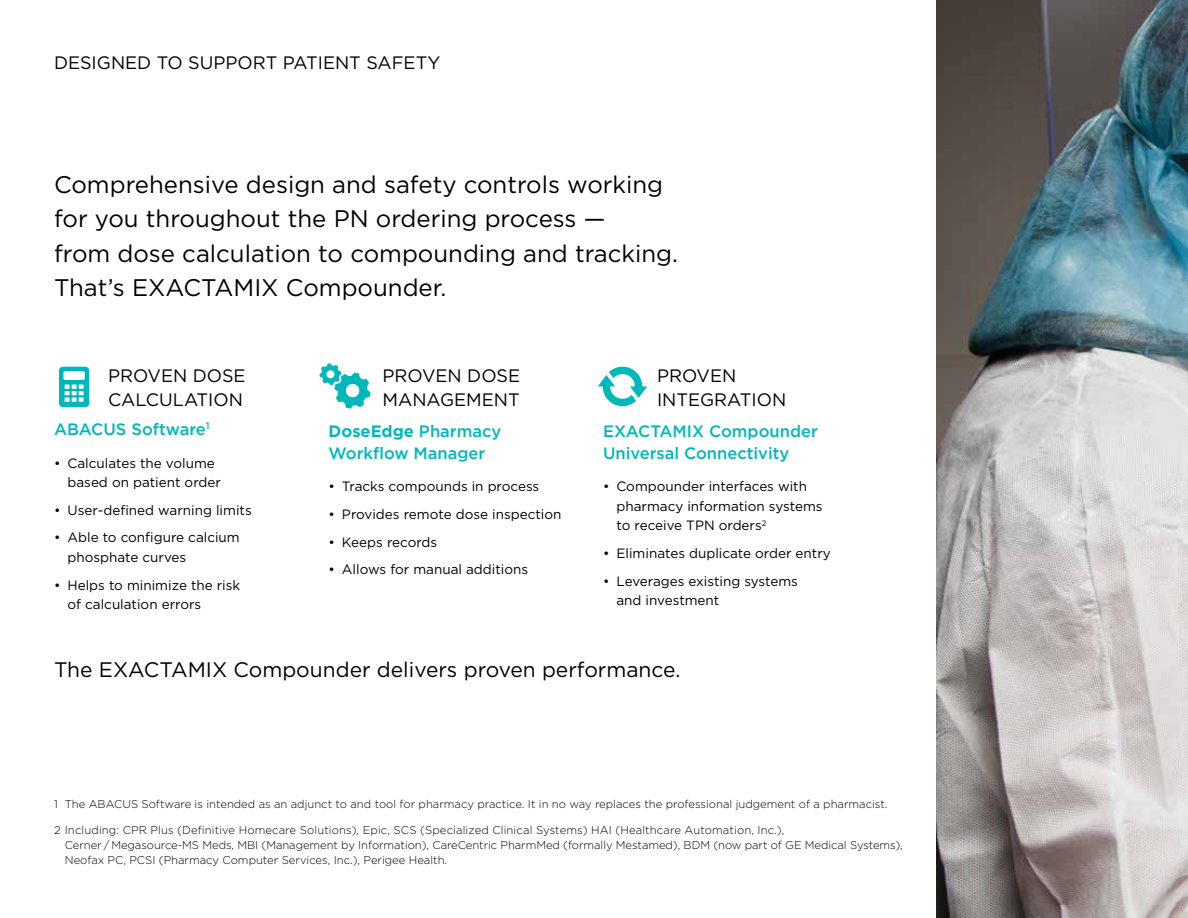
<style>
.page{position:relative;width:1188px;height:918px;background:#fff}
.page>*{position:absolute;margin:0;border:0;box-sizing:border-box;transform-origin:0 0}
.t1{font:24px/34.5px "Gotham";color:#000}
.t2{font:21px "Gotham";color:#000}
.t3{font:18px/24px "Gotham";color:#000}
.t4{font:500 16.5px/21px "Gotham";color:#00b8ba}
.t5{font:13.5px/19.5px "Gotham";color:#000}
.t6{font:300 11.25px/15px "Gotham";color:#000}
.s1{font-weight:700}
</style>
<div class="page">
<img style="left:937px;top:0;width:251px;height:918px">
<svg style="left:59px;top:367px;width:30px;height:40px"></svg>
<svg style="left:319px;top:363px;width:52px;height:46px"></svg>
<svg style="left:598px;top:367px;width:49px;height:39px"></svg>
<h3 class="t3" style="left:54px;top:50px;width:388px">DESIGNED TO SUPPORT PATIENT SAFETY</h3>
<h1 class="t1" style="left:54px;top:167px;width:626px">Comprehensive design and safety controls working for you throughout the PN ordering process —<br>from dose calculation to compounding and tracking.<br>That’s EXACTAMIX Compounder.</h1>
<h3 class="t3" style="left:108px;top:363px;width:139px">PROVEN DOSE<br>CALCULATION</h3>
<h3 class="t4" style="left:54px;top:418px;width:157px">ABACUS Software<sup>1</sup></h3>
<p class="t5" style="left:68px;top:453px;width:155px;text-indent:-14px">• Calculates the volume based on patient order</p>
<p class="t5" style="left:54px;top:500px;width:199px">• User-defined warning limits</p>
<p class="t5" style="left:68px;top:528px;width:174px;text-indent:-14px">• Able to configure calcium phosphate curves</p>
<p class="t5" style="left:68px;top:575px;width:174px;text-indent:-14px">• Helps to minimize the risk of calculation errors</p>
<h3 class="t3" style="left:382px;top:363px;width:139px">PROVEN DOSE<br>MANAGEMENT</h3>
<h3 class="t4" style="left:328px;top:421px;width:174px"><span class="s1">DoseEdge</span> Pharmacy<br>Workflow Manager</h3>
<p class="t5" style="left:328px;top:477px;width:212px">• Tracks compounds in process</p>
<p class="t5" style="left:328px;top:504px;width:234px">• Provides remote dose inspection</p>
<p class="t5" style="left:328px;top:532px;width:110px">• Keeps records</p>
<p class="t5" style="left:328px;top:560px;width:201px">• Allows for manual additions</p>
<h3 class="t3" style="left:657px;top:363px;width:131px">PROVEN<br>INTEGRATION</h3>
<h3 class="t4" style="left:603px;top:421px;width:216px">EXACTAMIX Compounder<br>Universal Connectivity</h3>
<p class="t5" style="left:617px;top:477px;width:208px;text-indent:-14px">• Compounder interfaces with pharmacy information systems to receive TPN orders<sup>2</sup></p>
<p class="t5" style="left:603px;top:543px;width:229px">• Eliminates duplicate order entry</p>
<p class="t5" style="left:617px;top:571px;width:183px;text-indent:-14px">• Leverages existing systems and investment</p>
<h2 class="t2" style="left:54px;top:658px;width:628px">The EXACTAMIX Compounder delivers proven performance.</h2>
<p class="t6" style="left:54px;top:797px;width:835px">1 The ABACUS Software is intended as an adjunct to and tool for pharmacy practice. It in no way replaces the professional judgement of a pharmacist.</p>
<p class="t6" style="left:65px;top:822px;width:840px;text-indent:-11px">2 Including: CPR Plus (Definitive Homecare Solutions), Epic, SCS (Specialized Clinical Systems) HAI (Healthcare Automation, Inc.),<br>Cerner / Megasource-MS Meds, MBI (Management by Information), CareCentric PharmMed (formally Mestamed), BDM (now part of GE Medical Systems),<br>Neofax PC, PCSI (Pharmacy Computer Services, Inc.), Perigee Health.</p>
</div>
